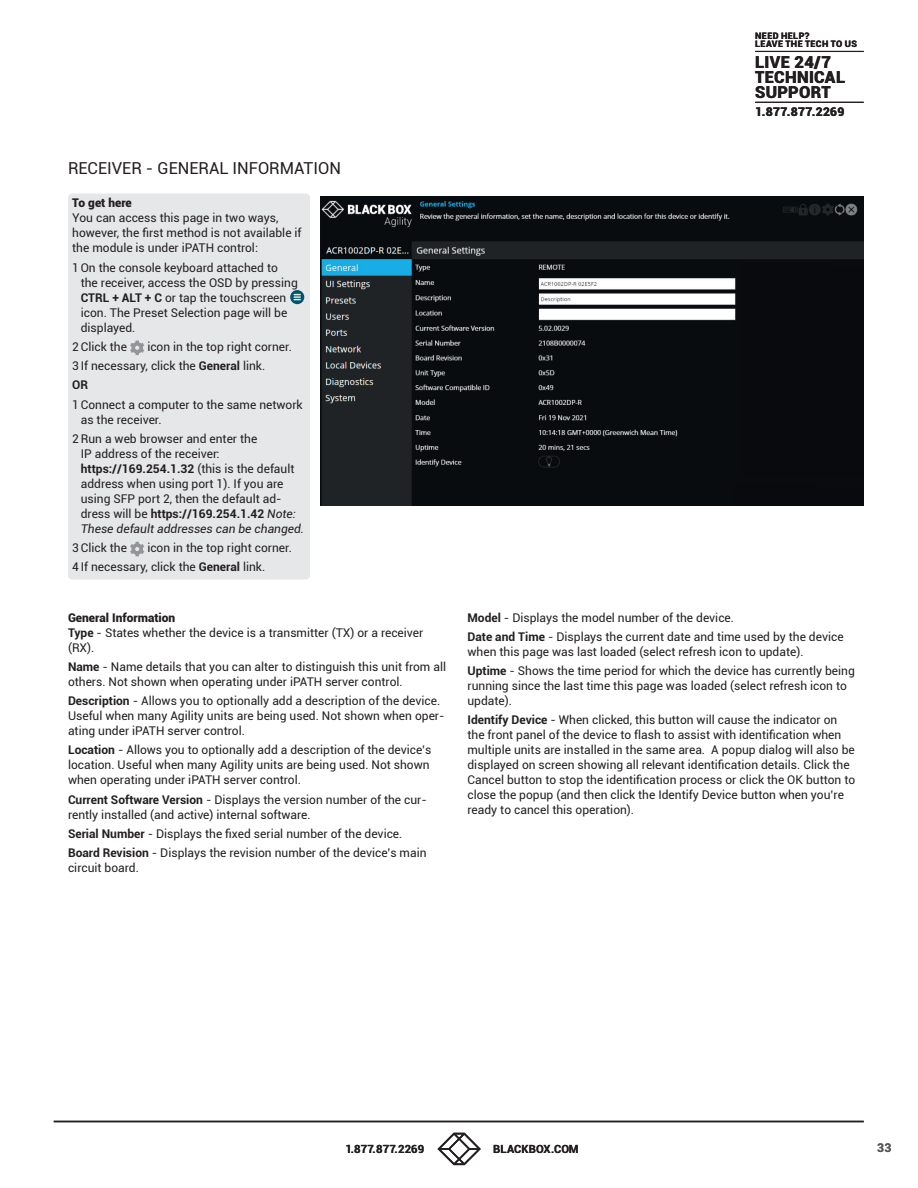
<style>
.page{position:relative;width:918px;height:1188px;background:#fff}
.page>*{position:absolute;margin:0;border:0;box-sizing:border-box;transform-origin:0 0}
.Head_3__no_toc{font:16.5px "Roboto";color:#231f20}
.t1{font:900 16.5px/15px "Roboto";letter-spacing:.02em;color:#231f20}
.Diagram_body_-_large{font:12px/15px "Roboto";color:#231f20}
.Diagram_tabbed_-_lar{font:12px/15px "Roboto";color:#231f20}
.Diagram_head_-_large{font:900 12px "Roboto";color:#231f20}
.Diagram_head_-_large-2{font:900 12px "Roboto";letter-spacing:.03em;color:#231f20}
.t2{font:700 12px "Roboto";color:#57585a}
.Diagram_tabbed_-_lar-2{font:700 12px "Roboto";color:#231f20}
.t3{font:700 11.25px "Roboto";letter-spacing:.01em;color:#231f20}
.t4{font:900 9px/8.6px "Roboto";letter-spacing:.045em;color:#231f20}
.s1{font-weight:700}
.s2{font-style:italic}
</style>
<div class="page">
<hr style="left:54px;top:1121px;width:810px;height:1px;background:#231f20">
<svg style="left:438px;top:1133px;width:43px;height:32px"></svg>
<hr style="left:755px;top:51px;width:109px;height:1px;background:#231f20">
<hr style="left:755px;top:102px;width:109px;height:1px;background:#231f20">
<img style="left:321px;top:197px;width:543px;height:309px">
<div style="left:68px;top:193px;width:242px;height:387px;background:#e6e7e9;border-radius:4px"></div>
<svg style="left:290px;top:290px;width:14px;height:14px"></svg>
<svg style="left:130px;top:341px;width:14px;height:14px"></svg>
<svg style="left:130px;top:542px;width:14px;height:14px"></svg>
<p class="Head_3__no_toc" style="left:68px;top:157px;width:274px">RECEIVER - GENERAL INFORMATION</p>
<p class="Diagram_head_-_large" style="left:72px;top:194px;width:61px">To get here</p>
<p class="Diagram_tabbed_-_lar" style="left:72px;top:210px;width:231px">You can access this page in two ways, however, the first method is not available if the module is under iPATH control:</p>
<p class="Diagram_tabbed_-_lar" style="left:81px;top:259px;width:219px;text-indent:-9px">1On the console keyboard attached to the receiver, access the OSD by pressing<br><span class="s1">CTRL + ALT + C</span> or tap the touchscreen icon. The Preset Selection page will be displayed.</p>
<p class="Diagram_tabbed_-_lar" style="left:72px;top:339px;width:56px">2Click the</p>
<p class="Diagram_tabbed_-_lar" style="left:147px;top:339px;width:146px">icon in the top right corner.</p>
<p class="Diagram_tabbed_-_lar" style="left:72px;top:358px;width:194px">3 If necessary, click the <span class="s1">General</span> link.</p>
<p class="Diagram_tabbed_-_lar-2" style="left:72px;top:377px;width:17px">OR</p>
<p class="Diagram_tabbed_-_lar" style="left:81px;top:396px;width:223px;text-indent:-9px">1Connect a computer to the same network as the receiver.</p>
<p class="Diagram_tabbed_-_lar" style="left:81px;top:431px;width:225px;text-indent:-9px">2Run a web browser and enter the<br>IP address of the receiver: <span class="s1">https://169.254.1.32</span> (this is the default address when using port 1). If you are using SFP port 2, then the default ad&shy;dress will be <span class="s1">https://169.254.1.42</span> <span class="s2">Note:<br>These default addresses can be changed.</span></p>
<p class="Diagram_tabbed_-_lar" style="left:72px;top:540px;width:56px">3Click the</p>
<p class="Diagram_tabbed_-_lar" style="left:147px;top:540px;width:146px">icon in the top right corner.</p>
<p class="Diagram_tabbed_-_lar" style="left:72px;top:559px;width:194px">4 If necessary, click the <span class="s1">General</span> link.</p>
<p class="Diagram_head_-_large" style="left:68px;top:609px;width:109px">General Information</p>
<p class="Diagram_body_-_large" style="left:68px;top:624px;width:357px"><span class="s1">Type</span> - States whether the device is a transmitter (TX) or a receiver (RX).</p>
<p class="Diagram_body_-_large" style="left:68px;top:659px;width:380px"><span class="s1">Name</span> - Name details that you can alter to distinguish this unit from all others. Not shown when operating under iPATH server control.</p>
<p class="Diagram_body_-_large" style="left:68px;top:693px;width:378px"><span class="s1">Description</span> - Allows you to optionally add a description of the device.<br>Useful when many Agility units are being used. Not shown when oper&shy;ating under iPATH server control.</p>
<p class="Diagram_body_-_large" style="left:68px;top:742px;width:365px"><span class="s1">Location</span> - Allows you to optionally add a description of the device’s location. Useful when many Agility units are being used. Not shown when operating under iPATH server control.</p>
<p class="Diagram_body_-_large" style="left:68px;top:791px;width:360px"><span class="s1">Current Software Version</span> - Displays the version number of the cur&shy;rently installed (and active) internal software.</p>
<p class="Diagram_body_-_large" style="left:68px;top:826px;width:336px"><span class="s1">Serial Number</span> - Displays the fixed serial number of the device.</p>
<p class="Diagram_body_-_large" style="left:68px;top:845px;width:360px"><span class="s1">Board Revision</span> - Displays the revision number of the device’s main circuit board.</p>
<p class="t4" style="left:755px;top:31px;width:103px">NEED HELP?<br>LEAVE THE TECH TO US</p>
<h1 class="t1" style="left:755px;top:54px;width:92px">LIVE 24/7<br>TECHNICAL<br>SUPPORT</h1>
<p class="Diagram_head_-_large-2" style="left:755px;top:103px;width:91px">1.877.877.2269</p>
<p class="Diagram_body_-_large" style="left:468px;top:610px;width:268px"><span class="s1">Model</span> - Displays the model number of the device.</p>
<p class="Diagram_body_-_large" style="left:468px;top:629px;width:378px"><span class="s1">Date and Time</span> - Displays the current date and time used by the device when this page was last loaded (select refresh icon to update).</p>
<p class="Diagram_body_-_large" style="left:468px;top:663px;width:389px"><span class="s1">Uptime</span> - Shows the time period for which the device has currently being running since the last time this page was loaded (select refresh icon to update).</p>
<p class="Diagram_body_-_large" style="left:468px;top:712px;width:389px"><span class="s1">Identify Device</span> - When clicked, this button will cause the indicator on the front panel of the device to flash to assist with identification when multiple units are installed in the same area. A popup dialog will also be displayed on screen showing all relevant identification details. Click the Cancel button to stop the identification process or click the OK button to close the popup (and then click the Identify Device button when you’re ready to cancel this operation).</p>
<p class="t3" style="left:345px;top:1141px;width:80px">1.877.877.2269</p>
<p class="t3" style="left:493px;top:1141px;width:87px">BLACKBOX.COM</p>
<p class="t2" style="left:877px;top:1139px;width:16px">33</p>
</div>
